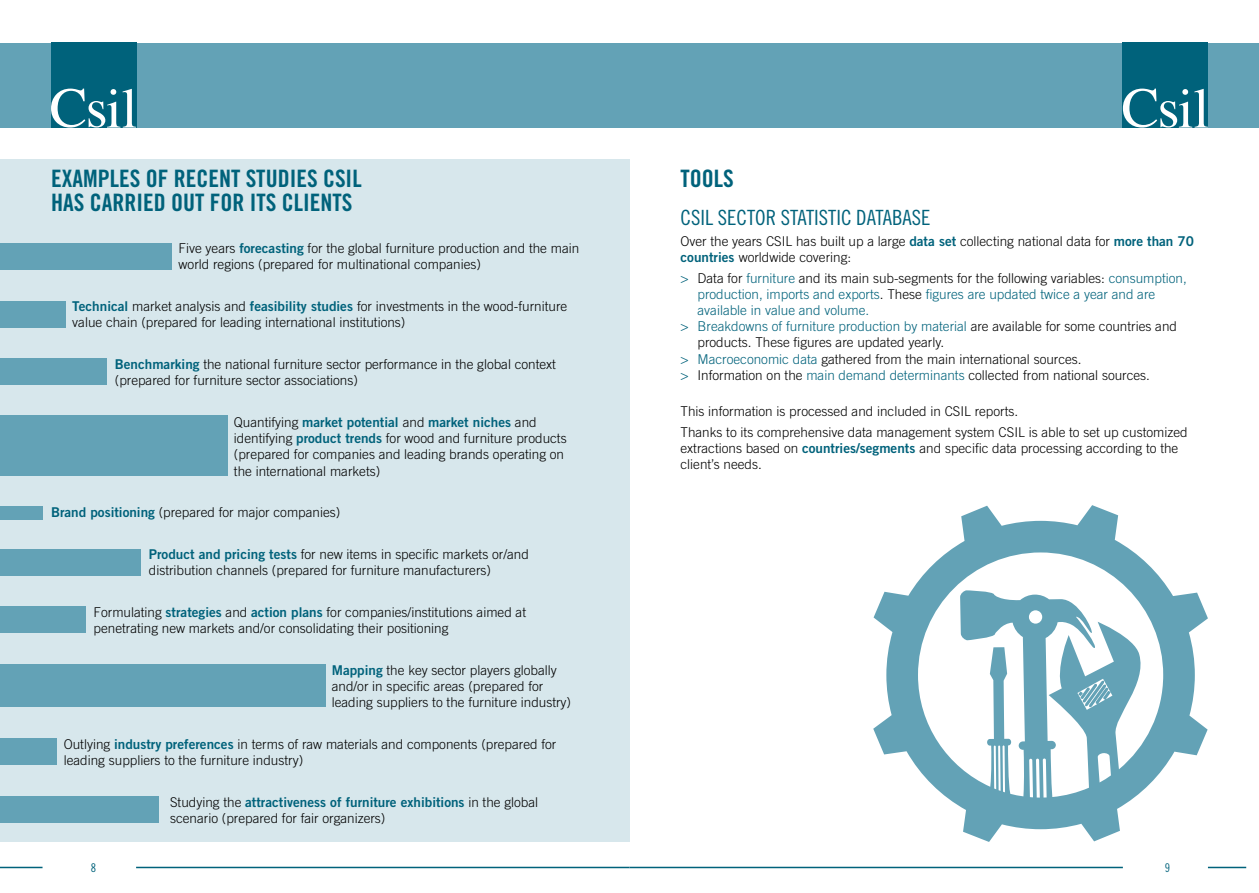
<style>
.page{position:relative;width:1259px;height:893px;background:#fff}
.page>*{position:absolute;margin:0;border:0;box-sizing:border-box;transform-origin:0 0}
.t1{font:24px/24px "Trade Gothic LT Std Bd Cn 20";color:#00627b}
.t2{font:21px "Trade Gothic LT Std Cn 18";color:#00627b}
.t3{font:300 13.5px/16.2px "Trade Gothic LT Std";color:#000}
.t4{font:300 13.5px "Trade Gothic LT Std";color:#00627b}
.t5{font:13.5px "Trade Gothic LT Std Bd 2";color:#00627b}
.t6{font:12px "Trade Gothic LT Std Cn 18";color:#00627b}
.s1{font-family:"Trade Gothic LT Std Bd 2";font-weight:400;color:#00627b}
.s2{font-family:"Trade Gothic LT Std";font-weight:300;color:#000}
.s3{color:#00627b}
.s4{color:#000}
</style>
<div class="page">
<div style="left:0;top:159px;width:629px;height:683px;background:#d7e7ec"></div>
<div style="left:0;top:243px;width:171px;height:27px;background:#63a2b6"></div>
<div style="left:0;top:301px;width:65px;height:26px;background:#63a2b6"></div>
<div style="left:0;top:358px;width:106px;height:27px;background:#63a2b6"></div>
<div style="left:0;top:549px;width:140px;height:27px;background:#63a2b6"></div>
<div style="left:0;top:506px;width:43px;height:13px;background:#63a2b6"></div>
<div style="left:0;top:606px;width:85px;height:27px;background:#63a2b6"></div>
<div style="left:0;top:796px;width:159px;height:27px;background:#63a2b6"></div>
<div style="left:0;top:665px;width:325px;height:42px;background:#63a2b6"></div>
<div style="left:0;top:416px;width:227px;height:60px;background:#63a2b6"></div>
<div style="left:0;top:738px;width:56px;height:26px;background:#63a2b6"></div>
<svg style="left:873px;top:505px;width:335px;height:337px"></svg>
<svg style="left:1078px;top:680px;width:28px;height:27px"></svg>
<div style="left:0;top:43px;width:1259px;height:85px;background:#63a2b6"></div>
<div style="left:51px;top:43px;width:85px;height:85px;background:#00627b"></div>
<svg style="left:51px;top:89px;width:85px;height:39px"></svg>
<div style="left:1123px;top:43px;width:85px;height:85px;background:#00627b"></div>
<svg style="left:1123px;top:89px;width:85px;height:39px"></svg>
<hr style="left:0;top:867px;width:43px;height:1px;background:#00627b">
<hr style="left:1208px;top:867px;width:38px;height:1px;background:#00627b">
<hr style="left:136px;top:867px;width:493px;height:1px;background:#00627b">
<hr style="left:629px;top:867px;width:494px;height:1px;background:#00627b">
<h1 class="t1" style="left:51px;top:167px;width:312px">EXAMPLES OF RECENT STUDIES CSIL<br>HAS CARRIED OUT FOR ITS CLIENTS</h1>
<p class="t3" style="left:179px;top:240px;width:402px">Five years <span class="s1">forecasting</span> for the global furniture production and the main world regions (prepared for multinational companies)</p>
<p class="t3" style="left:72px;top:298px;width:496px"><span class="s1">Technical</span> market analysis and <span class="s1">feasibility studies</span> for investments in the wood-furniture value chain (prepared for leading international institutions)</p>
<p class="t3" style="left:115px;top:356px;width:443px"><span class="s1">Benchmarking</span> the national furniture sector performance in the global context (prepared for furniture sector associations)</p>
<p class="t5" style="left:234px;top:414px;width:304px"><span class="s2">Quantifying</span> market potential <span class="s2">and</span> market niches <span class="s2">and</span></p>
<p class="t3" style="left:234px;top:430px;width:334px">identifying <span class="s1">product trends</span> for wood and furniture products (prepared for companies and leading brands operating on the international markets)</p>
<p class="t3" style="left:51px;top:504px;width:291px"><span class="s1">Brand positioning</span> (prepared for major companies)</p>
<p class="t3" style="left:149px;top:546px;width:381px"><span class="s1">Product and pricing tests</span> for new items in specific markets or/and distribution channels (prepared for furniture manufacturers)</p>
<p class="t3" style="left:94px;top:604px;width:434px">Formulating <span class="s1">strategies</span> and <span class="s1">action plans</span> for companies/institutions aimed at penetrating new markets and/or consolidating their positioning</p>
<p class="t3" style="left:332px;top:662px;width:241px"><span class="s1">Mapping</span> the key sector players globally and/or in specific areas (prepared for leading suppliers to the furniture industry)</p>
<p class="t3" style="left:64px;top:736px;width:494px">Outlying <span class="s1">industry preferences</span> in terms of raw materials and components (prepared for leading suppliers to the furniture industry)</p>
<p class="t5" style="left:170px;top:794px;width:369px"><span class="s2">Studying the</span> attractiveness of furniture exhibitions <span class="s2">in the global</span></p>
<p class="t3" style="left:170px;top:810px;width:217px">scenario (prepared for fair organizers)</p>
<p class="t6" style="left:91px;top:860px;width:7px">8</p>
<p class="t6" style="left:1165px;top:860px;width:7px">9</p>
<h1 class="t1" style="left:680px;top:167px;width:55px">TOOLS</h1>
<h2 class="t2" style="left:680px;top:205px;width:251px">CSIL SECTOR STATISTIC DATABASE</h2>
<p class="t3" style="left:680px;top:233px;width:515px">Over the years CSIL has built up a large <span class="s1">data set</span> collecting national data for <span class="s1">more than 70 countries</span> worldwide covering:</p>
<p class="t3" style="left:680px;top:269px;width:508px"><span class="s3">&gt;</span> Data for <span class="s3">furniture</span> and its main sub-segments for the following variables: <span class="s3">consumption,</span></p>
<p class="t4" style="left:697px;top:286px;width:459px">production, imports and exports<span class="s4">. These</span> figures are updated twice a year and are</p>
<p class="t4" style="left:697px;top:302px;width:173px">available in value and volume.</p>
<p class="t4" style="left:680px;top:318px;width:498px">&gt; Breakdowns of furniture production by material <span class="s4">are available for some countries and</span></p>
<p class="t3" style="left:697px;top:334px;width:248px">products. These figures are updated yearly.</p>
<p class="t3" style="left:680px;top:350px;width:403px"><span class="s3">&gt; Macroeconomic data</span> gathered from the main international sources.</p>
<p class="t3" style="left:680px;top:367px;width:471px"><span class="s3">&gt;</span> Information on the <span class="s3">main demand determinants</span> collected from national sources.</p>
<p class="t3" style="left:680px;top:401px;width:509px;line-height:20.4px">This information is processed and included in CSIL reports.<br>Thanks to its comprehensive data management system CSIL is able to set up customized</p>
<p class="t3" style="left:680px;top:440px;width:499px">extractions based on <span class="s1">countries/segments</span> and specific data processing according to the client’s needs.</p>
</div>
